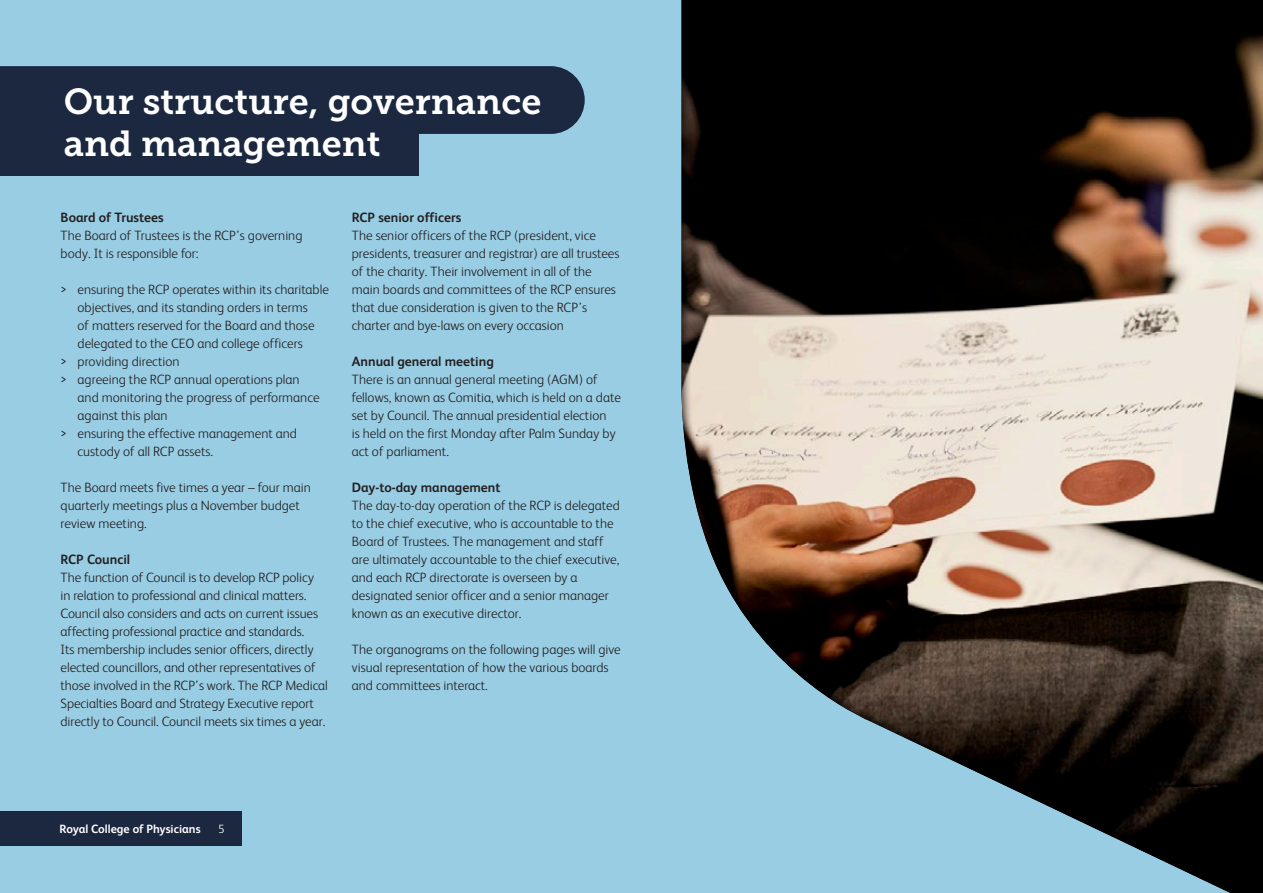
<style>
.page{position:relative;width:1263px;height:893px;background:#99cde3}
.page>*{position:absolute;margin:0;border:0;box-sizing:border-box;transform-origin:0 0}
.Headings{font:36px "Museo Slab 700";color:#fff}
.t1{font:300 13.5px/18px "FS Albert";color:#231f20}
.body_copy_sub_heading_bold{font:700 13.5px "FS Albert";color:#231f20}
.t2{font:700 12px "FS Albert";color:#fff}
.t3{font:300 12px "FS Albert";color:#fff}
</style>
<div class="page">
<div style="left:681px;top:0;width:582px;height:893px;background:#231f20;opacity:.75"></div>
<div style="left:0;top:106px;width:419px;height:70px;background:#1b2840"></div>
<div style="left:0;top:66px;width:585px;height:68px;background:#1b2840"></div>
<div style="left:0;top:811px;width:242px;height:35px;background:#1b2840"></div>
<p class="Headings" style="left:64px;top:81px;width:479px">Our structure, governance</p>
<p class="Headings" style="left:64px;top:123px;width:318px">and management</p>
<p class="body_copy_sub_heading_bold" style="left:61px;top:209px;width:104px">Board of Trustees</p>
<p class="t1" style="left:61px;top:226px;width:243px">The Board of Trustees is the RCP’s governing body. It is responsible for:</p>
<p class="t1" style="left:78px;top:280px;width:253px;text-indent:-17px">&gt; ensuring the RCP operates within its charitable objectives, and its standing orders in terms<br>of matters reserved for the Board and those delegated to the CEO and college officers</p>
<p class="t1" style="left:61px;top:352px;width:120px">&gt; providing direction</p>
<p class="t1" style="left:78px;top:370px;width:244px;text-indent:-17px">&gt; agreeing the RCP annual operations plan and monitoring the progress of performance against this plan</p>
<p class="t1" style="left:78px;top:424px;width:221px;text-indent:-17px">&gt; ensuring the effective management and custody of all RCP assets.</p>
<p class="t1" style="left:61px;top:478px;width:252px">The Board meets five times a year – four main quarterly meetings plus a November budget review meeting.</p>
<p class="body_copy_sub_heading_bold" style="left:61px;top:551px;width:71px">RCP Council</p>
<p class="t1" style="left:61px;top:568px;width:269px">The function of Council is to develop RCP policy<br>in relation to professional and clinical matters.<br>Council also considers and acts on current issues affecting professional practice and standards.<br>Its membership includes senior officers, directly elected councillors, and other representatives of those involved in the RCP’s work. The RCP Medical Specialties Board and Strategy Executive report directly to Council. Council meets six times a year.</p>
<p class="body_copy_sub_heading_bold" style="left:352px;top:209px;width:111px">RCP senior officers</p>
<p class="t1" style="left:352px;top:226px;width:269px">The senior officers of the RCP (president, vice presidents, treasurer and registrar) are all trustees of the charity. Their involvement in all of the main boards and committees of the RCP ensures that due consideration is given to the RCP’s charter and bye-laws on every occasion</p>
<p class="body_copy_sub_heading_bold" style="left:352px;top:353px;width:144px">Annual general meeting</p>
<p class="t1" style="left:352px;top:370px;width:270px">There is an annual general meeting (AGM) of fellows, known as Comitia, which is held on a date set by Council. The annual presidential election<br>is held on the first Monday after Palm Sunday by act of parliament.</p>
<p class="body_copy_sub_heading_bold" style="left:352px;top:479px;width:150px">Day-to-day management</p>
<p class="t1" style="left:352px;top:496px;width:270px">The day-to-day operation of the RCP is delegated to the chief executive, who is accountable to the Board of Trustees. The management and staff are ultimately accountable to the chief executive, and each RCP directorate is overseen by a designated senior officer and a senior manager known as an executive director.</p>
<p class="t1" style="left:352px;top:640px;width:270px">The organograms on the following pages will give visual representation of how the various boards and committees interact.</p>
<p class="t2" style="left:60px;top:822px;width:143px">Royal College of Physicians</p>
<p class="t3" style="left:218px;top:822px;width:8px">5</p>
</div>
